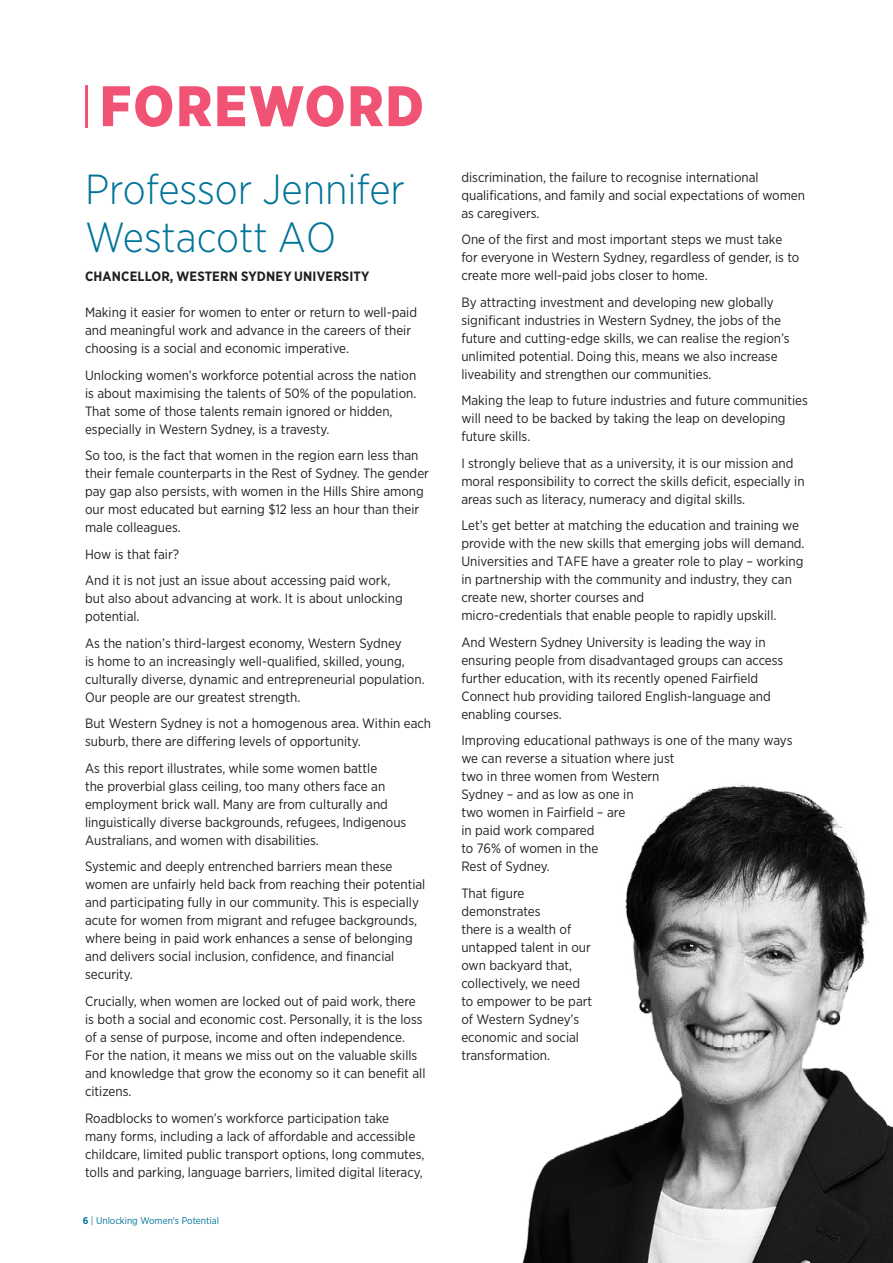
<style>
.page{position:relative;width:893px;height:1263px;background:#fff}
.page>*{position:absolute;margin:0;border:0;box-sizing:border-box;transform-origin:0 0}
.t1{font:900 57px "Gotham Narrow";letter-spacing:.04em;color:#f05374}
.t2{font:300 42px/48px "Gotham Narrow";color:#007399}
.t3{font:13.5px/18px "Gotham Narrow";color:#231f20}
.t4{font:700 13.5px "Gotham Narrow";letter-spacing:.01em;color:#231f20}
.t5{font:9.75px "Gotham Narrow";color:#007399}
.s1{font-weight:700}
</style>
<div class="page">
<img style="left:522px;top:784px;width:371px;height:479px">
<hr style="left:85px;top:85px;width:3px;height:43px;background:#f05374">
<h1 class="t1" style="left:100px;top:68px;width:325px">FOREWORD</h1>
<h2 class="t2" style="left:85px;top:165px;width:321px">Professor Jennifer<br>Westacott AO</h2>
<p class="t4" style="left:85px;top:267px;width:286px">CHANCELLOR, WESTERN SYDNEY UNIVERSITY</p>
<p class="t3" style="left:85px;top:303px;width:334px">Making it easier for women to enter or return to well-paid and meaningful work and advance in the careers of their choosing is a social and economic imperative.</p>
<p class="t3" style="left:85px;top:366px;width:333px">Unlocking women’s workforce potential across the nation is about maximising the talents of 50% of the population.<br>That some of those talents remain ignored or hidden, especially in Western Sydney, is a travesty.</p>
<p class="t3" style="left:85px;top:446px;width:345px">So too, is the fact that women in the region earn less than their female counterparts in the Rest of Sydney. The gender pay gap also persists, with women in the Hills Shire among our most educated but earning $12 less an hour than their male colleagues.</p>
<p class="t3" style="left:85px;top:541px;width:307px;line-height:26.5px">How is that fair?<br>And it is not just an issue about accessing paid work,</p>
<p class="t3" style="left:85px;top:589px;width:319px">but also about advancing at work. It is about unlocking potential.</p>
<p class="t3" style="left:85px;top:634px;width:341px">As the nation’s third-largest economy, Western Sydney<br>is home to an increasingly well-qualified, skilled, young, culturally diverse, dynamic and entrepreneurial population.<br>Our people are our greatest strength.</p>
<p class="t3" style="left:85px;top:714px;width:348px">But Western Sydney is not a homogenous area. Within each suburb, there are differing levels of opportunity.</p>
<p class="t3" style="left:85px;top:759px;width:323px">As this report illustrates, while some women battle<br>the proverbial glass ceiling, too many others face an employment brick wall. Many are from culturally and linguistically diverse backgrounds, refugees, Indigenous Australians, and women with disabilities.</p>
<p class="t3" style="left:85px;top:857px;width:342px">Systemic and deeply entrenched barriers mean these women are unfairly held back from reaching their potential and participating fully in our community. This is especially acute for women from migrant and refugee backgrounds, where being in paid work enhances a sense of belonging and delivers social inclusion, confidence, and financial security.</p>
<p class="t3" style="left:85px;top:992px;width:342px">Crucially, when women are locked out of paid work, there is both a social and economic cost. Personally, it is the loss of a sense of purpose, income and often independence.<br>For the nation, it means we miss out on the valuable skills and knowledge that grow the economy so it can benefit all citizens.</p>
<p class="t3" style="left:85px;top:1108px;width:341px">Roadblocks to women’s workforce participation take many forms, including a lack of affordable and accessible childcare, limited public transport options, long commutes, tolls and parking, language barriers, limited digital literacy,</p>
<p class="t5" style="left:83px;top:1214px;width:138px"><span class="s1">6</span> | Unlocking Women's Potential</p>
<p class="t3" style="left:461px;top:167px;width:345px">discrimination, the failure to recognise international qualifications, and family and social expectations of women as caregivers.</p>
<p class="t3" style="left:461px;top:230px;width:339px">One of the first and most important steps we must take for everyone in Western Sydney, regardless of gender, is to create more well-paid jobs closer to home.</p>
<p class="t3" style="left:461px;top:292px;width:330px">By attracting investment and developing new globally significant industries in Western Sydney, the jobs of the future and cutting-edge skills, we can realise the region’s unlimited potential. Doing this, means we also increase liveability and strengthen our communities.</p>
<p class="t3" style="left:461px;top:391px;width:348px">Making the leap to future industries and future communities will need to be backed by taking the leap on developing future skills.</p>
<p class="t3" style="left:461px;top:454px;width:345px">I strongly believe that as a university, it is our mission and moral responsibility to correct the skills deficit, especially in areas such as literacy, numeracy and digital skills.</p>
<p class="t3" style="left:461px;top:516px;width:345px">Let’s get better at matching the education and training we provide with the new skills that emerging jobs will demand.<br>Universities and TAFE have a greater role to play – working in partnership with the community and industry, they can create new, shorter courses and<br>micro-credentials that enable people to rapidly upskill.</p>
<p class="t3" style="left:461px;top:633px;width:323px">And Western Sydney University is leading the way in ensuring people from disadvantaged groups can access further education, with its recently opened Fairfield Connect hub providing tailored English-language and enabling courses.</p>
<p class="t3" style="left:461px;top:731px;width:333px">Improving educational pathways is one of the many ways we can reverse a situation where just<br>two in three women from Western<br>Sydney – and as low as one in<br>two women in Fairfield – are<br>in paid work compared<br>to 76% of women in the<br>Rest of Sydney.</p>
<p class="t3" style="left:461px;top:884px;width:132px">That figure demonstrates<br>there is a wealth of untapped talent in our own backyard that, collectively, we need to empower to be part of Western Sydney’s economic and social transformation.</p>
</div>
